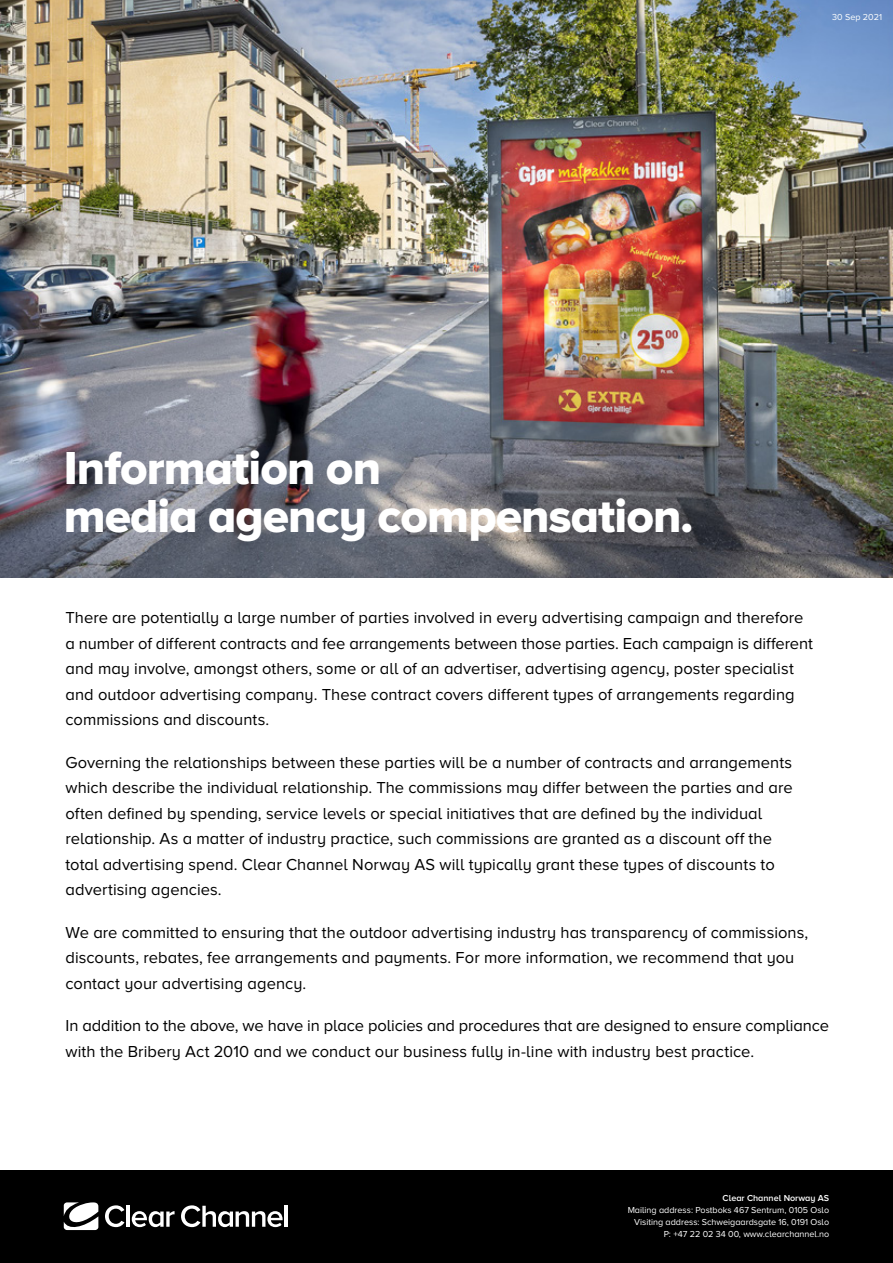
<style>
.page{position:relative;width:893px;height:1263px;background:#fff}
.page>*{position:absolute;margin:0;border:0;box-sizing:border-box;transform-origin:0 0}
.t1{font:48px/48px "Proxima Nova A Extrabld";letter-spacing:-.02em;color:#fff}
.t2{font:16.5px/25.5px "Proxima Nova A";letter-spacing:.005em;color:#000}
.t3{font:9px/12px "Proxima Nova A";color:#fff;text-align:right}
.t4{font:600 9px "Proxima Nova A";color:#fff}
</style>
<div class="page">
<div style="left:0;top:1170px;width:893px;height:93px;background:#000"></div>
<svg style="left:105px;top:1205px;width:19px;height:22px"></svg>
<hr style="left:127px;top:1206px;width:3px;height:21px;background:#fff">
<svg style="left:132px;top:1211px;width:43px;height:16px"></svg>
<svg style="left:181px;top:1205px;width:102px;height:22px"></svg>
<hr style="left:285px;top:1206px;width:3px;height:21px;background:#fff">
<svg style="left:64px;top:1202px;width:34px;height:28px"></svg>
<img style="left:0;top:0;width:893px;height:577px">
<p class="t3" style="left:832px;top:11px;width:51px">30 Sep 2021</p>
<h1 class="t1" style="left:64px;top:443px;width:631px">Information on<br>media agency compensation.</h1>
<p class="t2" style="left:66px;top:605px;width:749px">There are potentially a large number of parties involved in every advertising campaign and therefore a number of different contracts and fee arrangements between those parties. Each campaign is different and may involve, amongst others, some or all of an advertiser, advertising agency, poster specialist and outdoor advertising company. These contract covers different types of arrangements regarding commissions and discounts.</p>
<p class="t2" style="left:66px;top:749px;width:729px">Governing the relationships between these parties will be a number of contracts and arrangements which describe the individual relationship. The commissions may differ between the parties and are often defined by spending, service levels or special initiatives that are defined by the individual relationship. As a matter of industry practice, such commissions are granted as a discount off the total advertising spend. Clear Channel Norway AS will typically grant these types of discounts to advertising agencies.</p>
<p class="t2" style="left:66px;top:919px;width:744px">We are committed to ensuring that the outdoor advertising industry has transparency of commissions, discounts, rebates, fee arrangements and payments. For more information, we recommend that you contact your advertising agency.</p>
<p class="t2" style="left:66px;top:1013px;width:765px">In addition to the above, we have in place policies and procedures that are designed to ensure compliance with the Bribery Act 2010 and we conduct our business fully in-line with industry best practice.</p>
<p class="t4" style="left:723px;top:1193px;width:108px">Clear Channel Norway AS</p>
<p class="t3" style="left:628px;top:1204px;width:203px">Mailing address: Postboks 467 Sentrum, 0105 Oslo<br>Visiting address: Schweigaardsgate 16, 0191 Oslo<br>P: +47 22 02 34 00, www.clearchannel.no</p>
</div>
